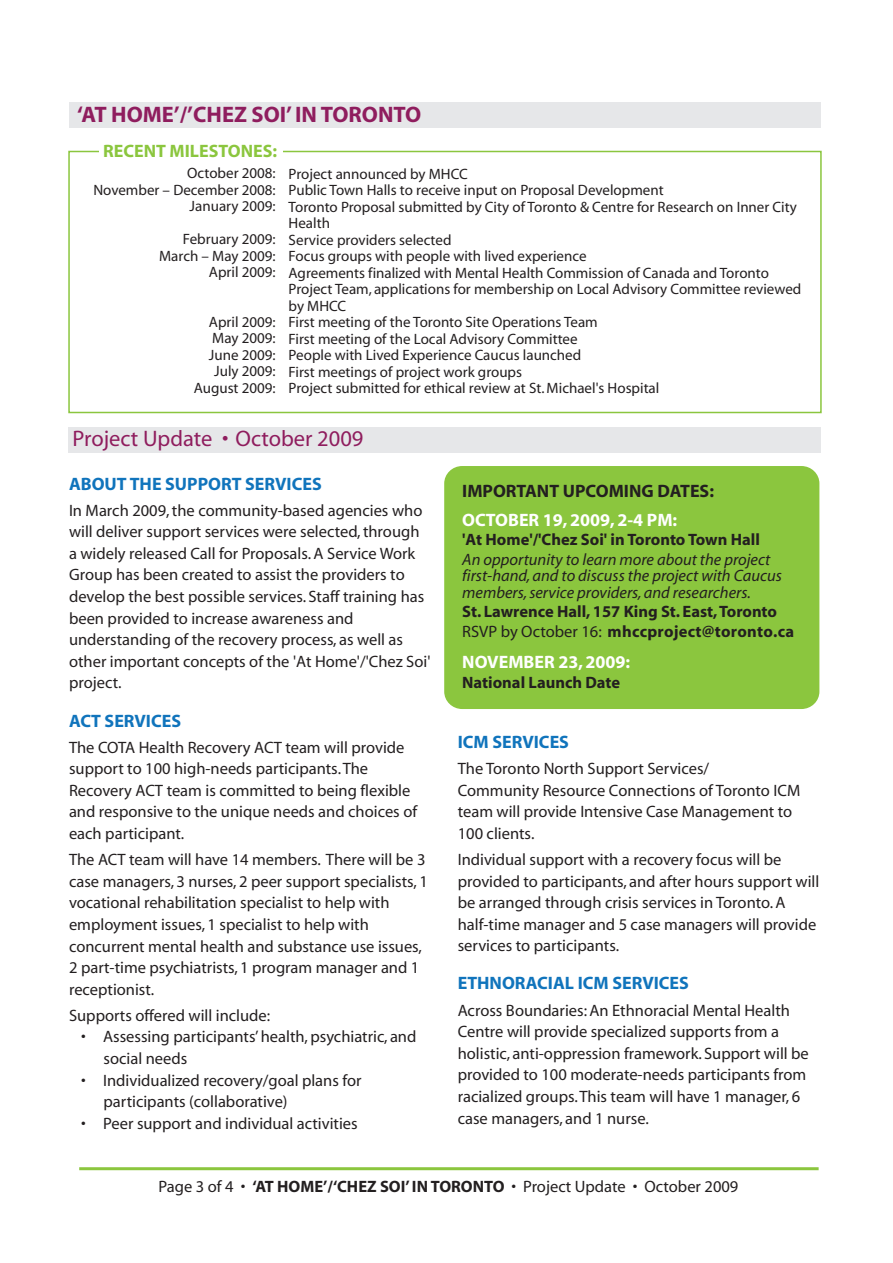
<style>
.page{position:relative;width:893px;height:1263px;background:#fff}
.page>*{position:absolute;margin:0;border:0;box-sizing:border-box;transform-origin:0 0}
.t1{font:700 22.5px "Myriad";color:#8f1d5e}
.t2{font:22.5px "Myriad";color:#8f1d5e}
.t3{font:700 18px "Myriad";color:#1074bc}
.t4{font:700 18px "Myriad";color:#fff}
.t5{font:700 18px "Myriad";color:#231f20}
.t6{font:700 18px "Myriad";color:#8bc63e}
.t7{font:16.5px/21.6px "Myriad";color:#231f20}
.t8{font:700 16.5px/19.5px "Myriad";color:#231f20}
.t9{font:italic 16.5px/16.5px "Myriad";color:#231f20}
.t10{font:15px/16.5px "Myriad";color:#231f20;text-align:right}
.s1{font-weight:400}
.s2{font-weight:700}
</style>
<div class="page">
<div style="left:444px;top:466px;width:375px;height:243px;background:#8bc63e;border-radius:18px"></div>
<div style="left:68px;top:428px;width:752px;height:25px;background:#e6e7e9"></div>
<div style="left:68px;top:151px;width:753px;height:262px;border:2px solid #8bc63e"></div>
<div style="left:99px;top:140px;width:183px;height:20px;background:#fff"></div>
<div style="left:69px;top:102px;width:752px;height:26px;background:#e6e7e9"></div>
<hr style="left:79px;top:1167px;width:739px;height:3px;background:#8bc63e">
<h1 class="t1" style="left:77px;top:103px;width:345px">‘AT HOME’/’CHEZ SOI’ IN TORONTO</h1>
<p class="t6" style="left:103px;top:142px;width:176px">RECENT MILESTONES:</p>
<p class="t10" style="left:93px;top:166px;width:184px">October 2008:<br>November – December 2008:<br>January 2009:</p>
<p class="t10" style="left:159px;top:232px;width:118px">February 2009:<br>March – May 2009:<br>April 2009:</p>
<p class="t10" style="left:194px;top:314px;width:83px">April 2009:<br>May 2009:<br>June 2009:<br>July 2009:<br>August 2009:</p>
<p class="t10" style="left:288px;top:166px;width:514px;text-align:left">Project announced by MHCC<br>Public Town Halls to receive input on Proposal Development<br>Toronto Proposal submitted by City of Toronto &amp; Centre for Research on Inner City Health<br>Service providers selected<br>Focus groups with people with lived experience<br>Agreements finalized with Mental Health Commission of Canada and Toronto Project Team, applications for membership on Local Advisory Committee reviewed by MHCC<br>First meeting of the Toronto Site Operations Team<br>First meeting of the Local Advisory Committee<br>People with Lived Experience Caucus launched<br>First meetings of project work groups<br>Project submitted for ethical review at St. Michael's Hospital</p>
<h1 class="t2" style="left:73px;top:428px;width:292px">Project Update • October 2009</h1>
<p class="t3" style="left:69px;top:474px;width:254px">ABOUT THE SUPPORT SERVICES</p>
<p class="t7" style="left:69px;top:500px;width:363px">In March 2009, the community-based agencies who will deliver support services were selected, through a widely released Call for Proposals. A Service Work Group has been created to assist the providers to develop the best possible services. Staff training has been provided to increase awareness and understanding of the recovery process, as well as other important concepts of the 'At Home'/'Chez Soi' project.</p>
<p class="t3" style="left:69px;top:711px;width:114px">ACT SERVICES</p>
<p class="t7" style="left:69px;top:737px;width:349px">The COTA Health Recovery ACT team will provide support to 100 high-needs participants. The Recovery ACT team is committed to being flexible and responsive to the unique needs and choices of each participant.</p>
<p class="t7" style="left:69px;top:850px;width:360px">The ACT team will have 14 members. There will be 3 case managers, 3 nurses, 2 peer support specialists, 1 vocational rehabilitation specialist to help with employment issues, 1 specialist to help with concurrent mental health and substance use issues, 2 part-time psychiatrists, 1 program manager and 1 receptionist.</p>
<p class="t7" style="left:69px;top:1005px;width:203px">Supports offered will include:</p>
<p class="t7" style="left:104px;top:1027px;width:314px;text-indent:-23px">• Assessing participants’ health, psychiatric, and social needs</p>
<p class="t7" style="left:104px;top:1070px;width:259px;text-indent:-23px">• Individualized recovery/goal plans for participants (collaborative)</p>
<p class="t7" style="left:81px;top:1113px;width:278px">• Peer support and individual activities</p>
<p class="t5" style="left:462px;top:482px;width:253px">IMPORTANT UPCOMING DATES:</p>
<p class="t4" style="left:462px;top:510px;width:216px">OCTOBER 19, 2009, 2-4 PM:</p>
<p class="t8" style="left:462px;top:531px;width:299px">'At Home'/'Chez Soi' in Toronto Town Hall</p>
<p class="t9" style="left:462px;top:552px;width:321px">An opportunity to learn more about the project first-hand, and to discuss the project with Caucus members, service providers, and researchers.</p>
<p class="t8" style="left:462px;top:603px;width:333px">St. Lawrence Hall, 157 King St. East, Toronto<br><span class="s1">RSVP by October 16:</span> mhccproject@toronto.ca</p>
<p class="t4" style="left:462px;top:653px;width:169px">NOVEMBER 23, 2009:</p>
<p class="t8" style="left:462px;top:673px;width:159px">National Launch Date</p>
<p class="t3" style="left:458px;top:733px;width:113px">ICM SERVICES</p>
<p class="t7" style="left:458px;top:758px;width:344px">The Toronto North Support Services/<br>Community Resource Connections of Toronto ICM team will provide Intensive Case Management to 100 clients.</p>
<p class="t7" style="left:458px;top:849px;width:363px">Individual support with a recovery focus will be provided to participants, and after hours support will be arranged through crisis services in Toronto. A half-time manager and 5 case managers will provide services to participants.</p>
<p class="t3" style="left:458px;top:974px;width:233px">ETHNORACIAL ICM SERVICES</p>
<p class="t7" style="left:458px;top:1000px;width:352px">Across Boundaries: An Ethnoracial Mental Health Centre will provide specialized supports from a holistic, anti-oppression framework. Support will be provided to 100 moderate-needs participants from racialized groups. This team will have 1 manager, 6 case managers, and 1 nurse.</p>
<p class="t7" style="left:158px;top:1177px;width:581px">Page 3 of 4 • <span class="s2">‘AT HOME’/‘CHEZ SOI’ IN TORONTO</span> • Project Update • October 2009</p>
</div>
